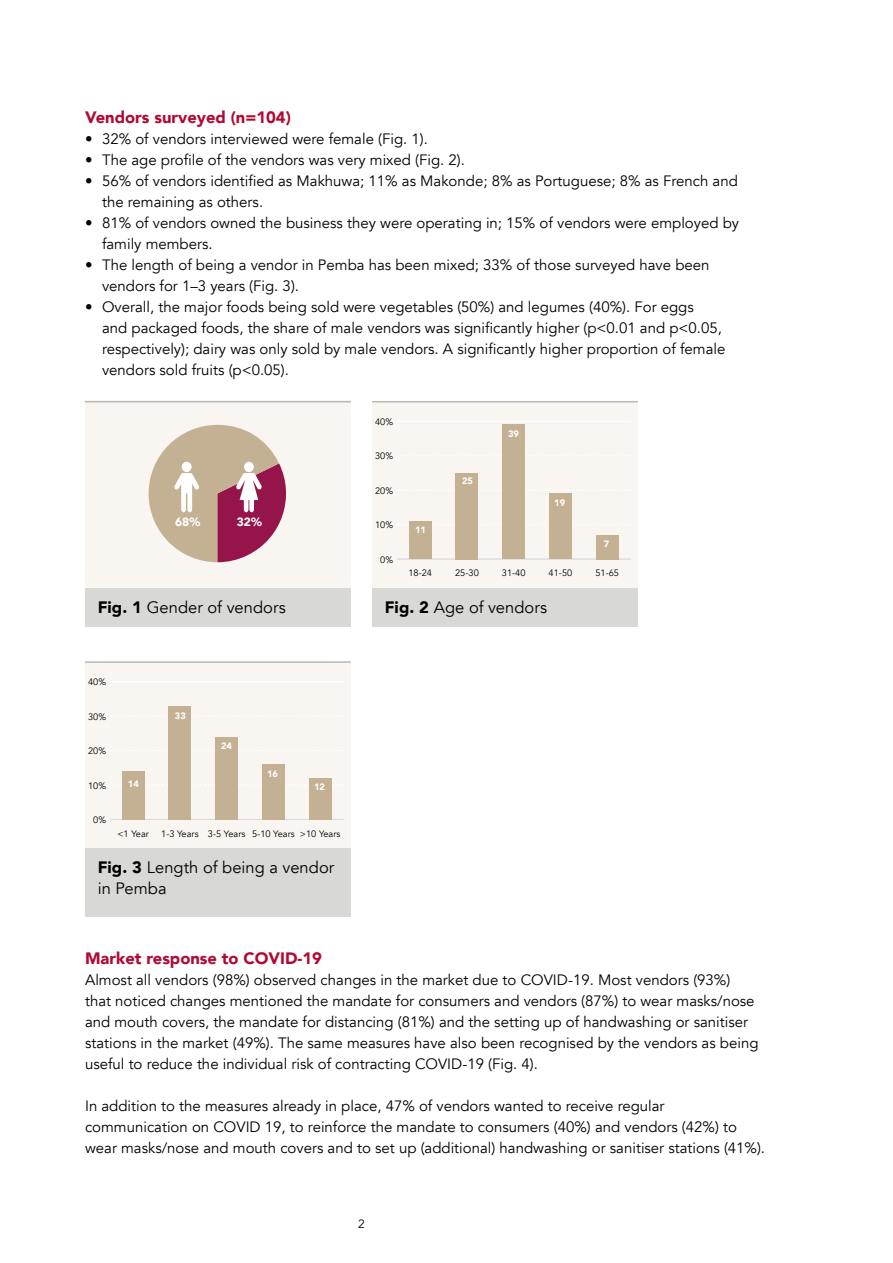
<style>
.page{position:relative;width:893px;height:1263px;background:#fff}
.page>*{position:absolute;margin:0;border:0;box-sizing:border-box;transform-origin:0 0}
.t1{font:16.5px/21px "Avenir";letter-spacing:.005em;color:#000}
.t2{font:900 16.5px "Avenir";color:#b20933}
.t3{font:15px/21px "Avenir";color:#000}
.t4{font:900 12px "Avenir";color:#fff}
.t5{font:12px "Avenir";color:#000}
.t6{font:9.3px "Avenir";color:#000}
.t7{font:900 9.3px "Avenir";color:#fff}
.s1{font-weight:900}
</style>
<div class="page">
<div style="left:85px;top:401px;width:266px;height:187px;background:#f9f6f2"></div>
<svg style="left:149px;top:425px;width:138px;height:137px"></svg>
<div style="left:182px;top:462px;width:10px;height:10px;background:#fff;border-radius:50%"></div>
<div style="left:85px;top:588px;width:266px;height:38px;background:#d8d8d6"></div>
<div style="left:372px;top:402px;width:266px;height:186px;background:#f9f6f2"></div>
<hr style="left:397px;top:559px;width:234px;height:1px;background:#dedddf">
<svg style="left:397px;top:524px;width:233px;height:1px"></svg>
<hr style="left:397px;top:421px;width:234px;height:1px;background:#fff">
<div style="left:409px;top:521px;width:22px;height:38px;background:#c4b194"></div>
<div style="left:456px;top:473px;width:22px;height:86px;background:#c4b194"></div>
<div style="left:502px;top:425px;width:23px;height:134px;background:#c4b194"></div>
<div style="left:549px;top:494px;width:23px;height:65px;background:#c4b194"></div>
<div style="left:596px;top:535px;width:22px;height:24px;background:#c4b194"></div>
<div style="left:372px;top:588px;width:266px;height:38px;background:#d8d8d6"></div>
<hr style="left:372px;top:401px;width:266px;height:1px;background:#b7b8b8">
<div style="left:85px;top:662px;width:266px;height:186px;background:#f9f6f2"></div>
<hr style="left:110px;top:819px;width:234px;height:1px;background:#dedddf">
<svg style="left:110px;top:750px;width:233px;height:1px"></svg>
<hr style="left:110px;top:681px;width:234px;height:1px;background:#fff">
<div style="left:122px;top:771px;width:22px;height:48px;background:#c4b194"></div>
<div style="left:169px;top:706px;width:22px;height:113px;background:#c4b194"></div>
<div style="left:215px;top:737px;width:23px;height:82px;background:#c4b194"></div>
<div style="left:262px;top:764px;width:23px;height:55px;background:#c4b194"></div>
<div style="left:309px;top:778px;width:22px;height:41px;background:#c4b194"></div>
<div style="left:85px;top:848px;width:266px;height:68px;background:#d8d8d6"></div>
<hr style="left:85px;top:661px;width:266px;height:2px;background:#b7b8b8">
<hr style="left:85px;top:401px;width:266px;height:1px;background:#b7b8b8">
<p class="t2" style="left:85px;top:103px;width:207px">Vendors surveyed (n=104)</p>
<p class="t3" style="left:85px;top:128px;width:344px">• 32% of vendors interviewed were female (Fig. 1).</p>
<p class="t3" style="left:85px;top:149px;width:381px">• The age profile of the vendors was very mixed (Fig. 2).</p>
<p class="t3" style="left:102px;top:170px;width:637px;text-indent:-17px">• 56% of vendors identified as Makhuwa; 11% as Makonde; 8% as Portuguese; 8% as French and the remaining as others.</p>
<p class="t3" style="left:102px;top:212px;width:639px;text-indent:-17px">• 81% of vendors owned the business they were operating in; 15% of vendors were employed by family members.</p>
<p class="t3" style="left:102px;top:254px;width:609px;text-indent:-17px">• The length of being a vendor in Pemba has been mixed; 33% of those surveyed have been vendors for 1–3 years (Fig. 3).</p>
<p class="t3" style="left:102px;top:296px;width:625px;text-indent:-17px">• Overall, the major foods being sold were vegetables (50%) and legumes (40%). For eggs<br>and packaged foods, the share of male vendors was significantly higher (p&lt;0.01 and p&lt;0.05, respectively); dairy was only sold by male vendors. A significantly higher proportion of female vendors sold fruits (p&lt;0.05).</p>
<p class="t4" style="left:175px;top:512px;width:26px">68%</p>
<p class="t4" style="left:237px;top:512px;width:26px">32%</p>
<p class="t1" style="left:98px;top:597px;width:190px"><span class="s1">Fig. 1</span> Gender of vendors</p>
<p class="t6" style="left:88px;top:677px;width:20px">40%</p>
<p class="t6" style="left:88px;top:711px;width:20px">30%</p>
<p class="t6" style="left:88px;top:745px;width:20px">20%</p>
<p class="t6" style="left:88px;top:780px;width:20px">10%</p>
<p class="t6" style="left:93px;top:814px;width:14px">0%</p>
<p class="t7" style="left:128px;top:776px;width:12px">14</p>
<p class="t7" style="left:175px;top:708px;width:12px">33</p>
<p class="t7" style="left:221px;top:738px;width:12px">24</p>
<p class="t7" style="left:267px;top:766px;width:12px">16</p>
<p class="t7" style="left:314px;top:779px;width:12px">12</p>
<p class="t6" style="left:117px;top:828px;width:33px">&lt;1 Year</p>
<p class="t6" style="left:161px;top:828px;width:181px">1-3 Years 3-5 Years 5-10 Years &gt;10 Years</p>
<p class="t1" style="left:98px;top:857px;width:238px"><span class="s1">Fig. 3</span> Length of being a vendor in Pemba</p>
<p class="t6" style="left:375px;top:416px;width:20px">40%</p>
<p class="t6" style="left:375px;top:451px;width:20px">30%</p>
<p class="t6" style="left:375px;top:485px;width:20px">20%</p>
<p class="t6" style="left:375px;top:519px;width:20px">10%</p>
<p class="t6" style="left:380px;top:554px;width:14px">0%</p>
<p class="t7" style="left:415px;top:522px;width:12px">11</p>
<p class="t7" style="left:462px;top:473px;width:12px">25</p>
<p class="t7" style="left:508px;top:426px;width:12px">39</p>
<p class="t7" style="left:554px;top:495px;width:12px">19</p>
<p class="t7" style="left:604px;top:535px;width:7px">7</p>
<p class="t6" style="left:408px;top:567px;width:25px">18-24</p>
<p class="t6" style="left:455px;top:567px;width:25px">25-30</p>
<p class="t6" style="left:502px;top:567px;width:25px">31-40</p>
<p class="t6" style="left:549px;top:567px;width:25px">41-50</p>
<p class="t6" style="left:595px;top:567px;width:25px">51-65</p>
<p class="t1" style="left:385px;top:597px;width:164px"><span class="s1">Fig. 2</span> Age of vendors</p>
<p class="t2" style="left:85px;top:944px;width:238px">Market response to COVID-19</p>
<p class="t3" style="left:85px;top:969px;width:675px">Almost all vendors (98%) observed changes in the market due to COVID-19. Most vendors (93%) that noticed changes mentioned the mandate for consumers and vendors (87%) to wear masks/nose and mouth covers, the mandate for distancing (81%) and the setting up of handwashing or sanitiser stations in the market (49%). The same measures have also been recognised by the vendors as being useful to reduce the individual risk of contracting COVID-19 (Fig. 4).</p>
<p class="t3" style="left:85px;top:1095px;width:682px">In addition to the measures already in place, 47% of vendors wanted to receive regular communication on COVID 19, to reinforce the mandate to consumers (40%) and vendors (42%) to wear masks/nose and mouth covers and to set up (additional) handwashing or sanitiser stations (41%).</p>
<p class="t5" style="left:358px;top:1217px;width:8px">2</p>
</div>
